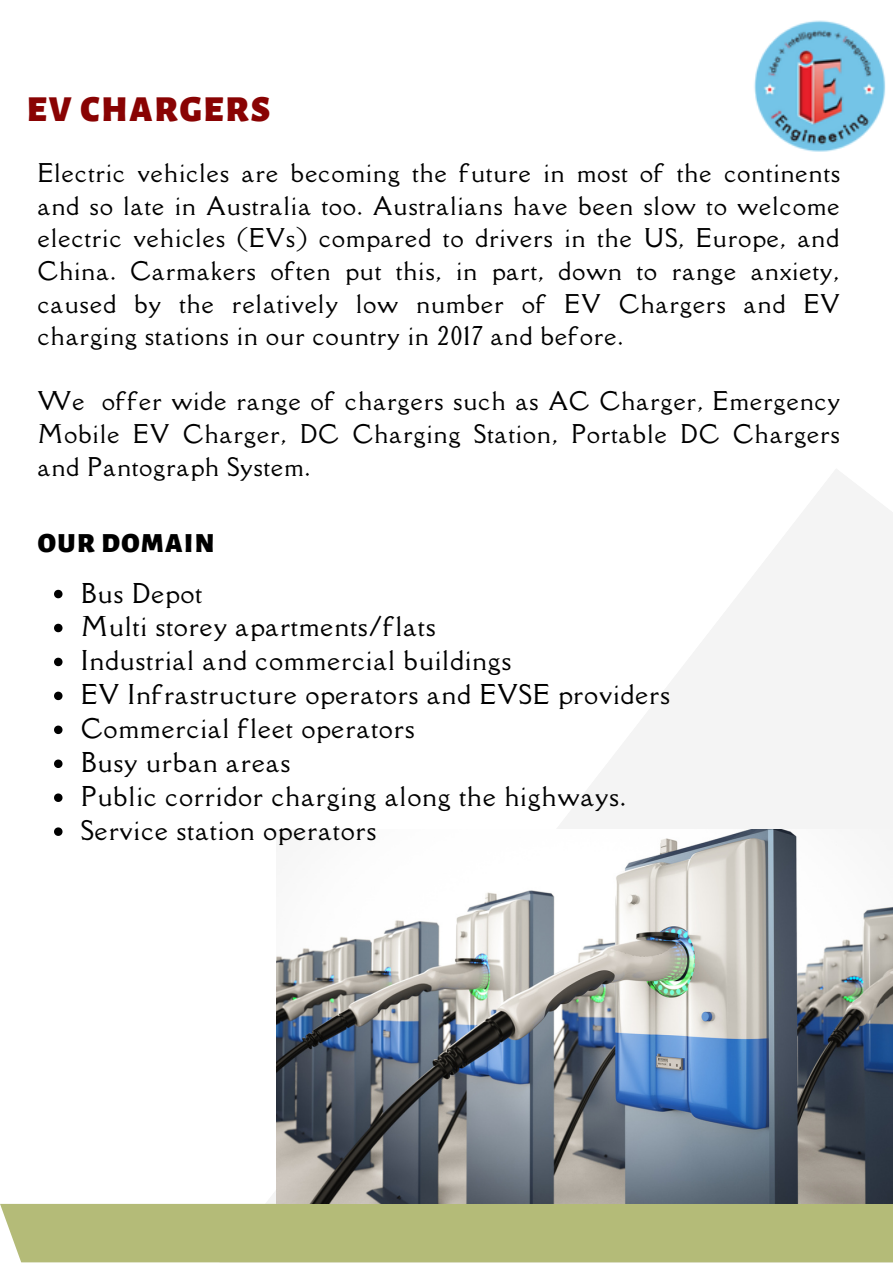
<style>
.page{position:relative;width:893px;height:1264px;background:#fff}
.page>*{position:absolute;margin:0;border:0;box-sizing:border-box;transform-origin:0 0}
.t1{font:900 36.9px "Alegreya Sans";letter-spacing:.05em;color:#890303}
.t2{font:900 27.9px "Alegreya Sans";letter-spacing:.05em;color:#000}
.t3{font:25.05px/33.9px "Della Respira";letter-spacing:.05em;color:#000}
.t4{font:23.7px/32.5px "Della Respira";letter-spacing:.05em;color:#000;text-align:justify}
</style>
<div class="page">
<svg style="left:267px;top:469px;width:625px;height:734px"></svg>
<div style="left:0;top:1203px;width:892px;height:59px;background:#b4bb78"></div>
<img style="left:276px;top:829px;width:616px;height:374px">
<svg style="left:54px;top:590px;width:8px;height:8px"></svg>
<svg style="left:54px;top:623px;width:8px;height:9px"></svg>
<svg style="left:54px;top:657px;width:8px;height:9px"></svg>
<svg style="left:54px;top:691px;width:8px;height:9px"></svg>
<svg style="left:54px;top:725px;width:8px;height:9px"></svg>
<svg style="left:54px;top:759px;width:8px;height:9px"></svg>
<svg style="left:54px;top:793px;width:8px;height:9px"></svg>
<svg style="left:54px;top:827px;width:8px;height:9px"></svg>
<img style="left:754px;top:20px;width:132px;height:132px">
<h1 class="t1" style="left:27px;top:92px;width:245px">EV CHARGERS</h1>
<p class="t4" style="left:38px;top:157px;width:803px">Electric vehicles are becoming the future in most of the continents and so late in Australia too. Australians have been slow to welcome electric vehicles (EVs) compared to drivers in the US, Europe, and China. Carmakers often put this, in part, down to range anxiety, caused by the relatively low number of EV Chargers and EV charging stations in our country in 2017 and before.</p>
<p class="t4" style="left:38px;top:385px;width:803px">We offer wide range of chargers such as AC Charger, Emergency Mobile EV Charger, DC Charging Station, Portable DC Chargers and Pantograph System.</p>
<p class="t2" style="left:38px;top:530px;width:178px">OUR DOMAIN</p>
<p class="t3" style="left:81px;top:576px;width:590px">Bus Depot<br>Multi storey apartments/flats<br>Industrial and commercial buildings<br>EV Infrastructure operators and EVSE providers<br>Commercial fleet operators<br>Busy urban areas<br>Public corridor charging along the highways.<br>Service station operators</p>
</div>
